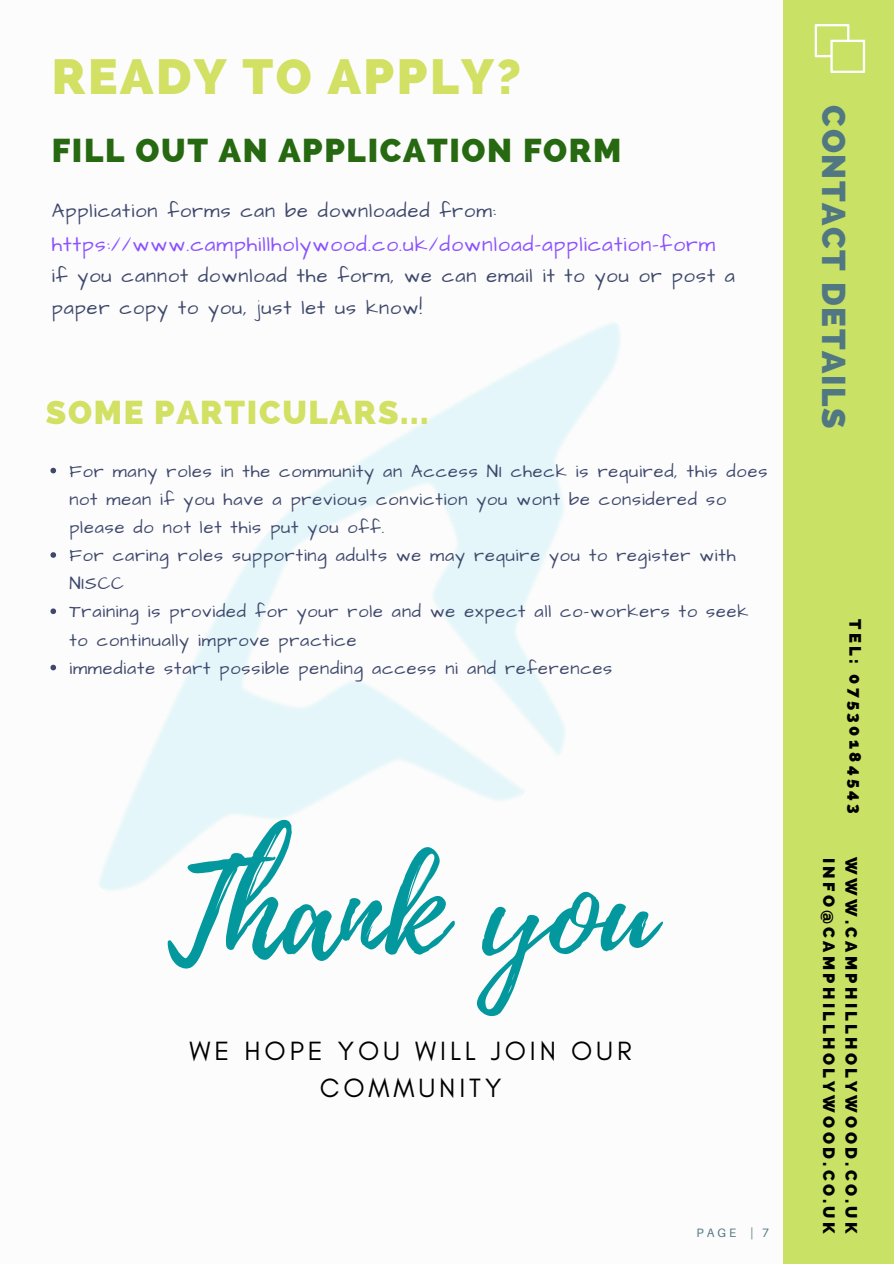
<style>
.page{position:relative;width:894px;height:1264px;background:#fff}
.page>*{position:absolute;margin:0;border:0;box-sizing:border-box;transform-origin:0 0}
.t1{font:131.55px "Playlist Script";color:#03989e}
.t2{font:800 49.5px "Raleway";letter-spacing:.05em;color:#d2e063}
.t3{font:800 33.15px "Raleway";letter-spacing:.05em;color:#266910}
.t4{font:800 33.15px "Raleway";letter-spacing:.05em;color:#d2e063}
.t5{font:800 33.15px "Raleway";letter-spacing:.05em;color:#517882}
.t6{font:26.85px/36.8px "Glacial Indifference";letter-spacing:.145em;color:#000;text-align:center}
.t7{font:21px "Architects Daughter";letter-spacing:.05em;color:#8c52ff}
.t8{font:19.8px/31.5px "Architects Daughter";letter-spacing:.05em;color:#3e486c}
.t9{font:18px/28.2px "Architects Daughter";letter-spacing:.05em;color:#3e486c}
.t10{font:800 16.5px/22.5px "Raleway";letter-spacing:.2em;color:#000}
.t11{font:12.15px "Aileron";color:#517882}
</style>
<div class="page">
<div style="left:783px;top:0;width:110px;height:1263px;background:#c9e265"></div>
<svg style="left:814px;top:24px;width:51px;height:49px"></svg>
<svg style="left:50px;top:468px;width:6px;height:5px"></svg>
<svg style="left:50px;top:552px;width:6px;height:6px"></svg>
<svg style="left:50px;top:608px;width:6px;height:6px"></svg>
<svg style="left:50px;top:664px;width:6px;height:6px"></svg>
<h3 class="t2" style="left:52px;top:48px;width:470px">READY TO APPLY?</h3>
<h6 class="t3" style="left:52px;top:131px;width:571px">FILL OUT AN APPLICATION FORM</h6>
<h6 class="t8" style="left:52px;top:196px;width:445px">Application forms can be downloaded from:</h6>
<h6 class="t7" style="left:52px;top:230px;width:664px">https://www.camphillholywood.co.uk/download-application-form</h6>
<h6 class="t8" style="left:52px;top:261px;width:684px">if you cannot download the form, we can email it to you or post a paper copy to you, just let us know!</h6>
<h2 class="t4" style="left:46px;top:392px;width:384px">SOME PARTICULARS...</h2>
<h3 class="t9" style="left:69px;top:457px;width:699px">For many roles in the community an Access NI check is required, this does not mean if you have a previous conviction you wont be considered so please do not let this put you off.</h3>
<h5 class="t9" style="left:69px;top:542px;width:667px">For caring roles supporting adults we may require you to register with<br>NISCC</h5>
<p class="t9" style="left:69px;top:598px;width:680px">Training is provided for your role and we expect all co-workers to seek to continually improve practice</p>
<h3 class="t9" style="left:69px;top:654px;width:544px">immediate start possible pending access ni and references</h3>
<p class="t1" style="left:168px;top:819px;width:487px">Thank you</p>
<p class="t6" style="left:189px;top:1032px;width:443px">WE HOPE YOU WILL JOIN OUR<br>COMMUNITY</p>
<p class="t11" style="left:696px;top:1225px;width:74px">PAGE | 7</p>
<p class="t5" style="left:853px;top:105px;width:325px;rotate:90deg">CONTACT DETAILS</p>
<p class="t10" style="left:866px;top:619px;width:196px;rotate:90deg">TEL: 07530184543</p>
<p class="t10" style="left:862px;top:857px;width:378px;rotate:90deg">WWW.CAMPHILLHOLYWOOD.CO.UK<br>INFO@CAMPHILLHOLYWOOD.CO.UK</p>
</div>
